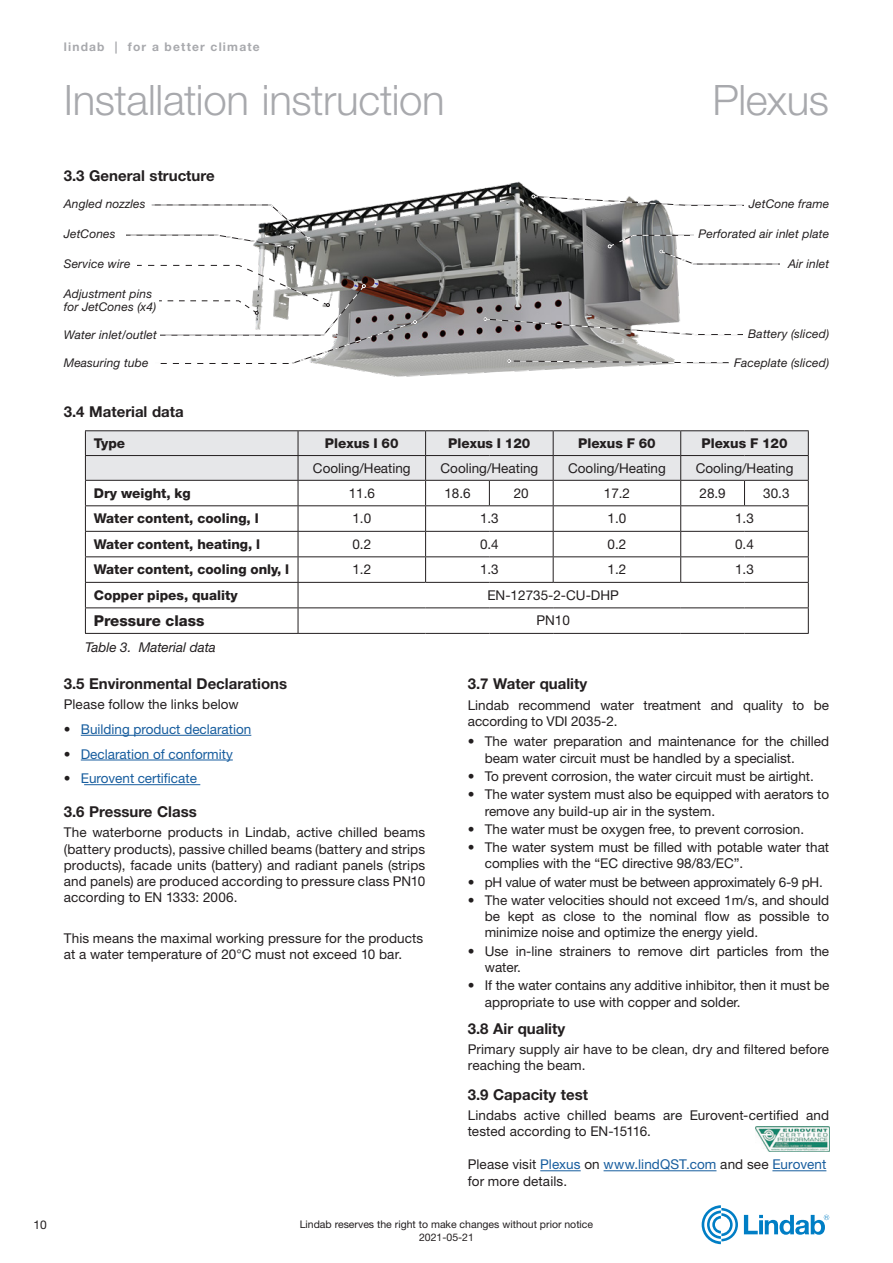
<style>
.page{position:relative;width:893px;height:1263px;background:#fff}
.page>*{position:absolute;margin:0;border:0;box-sizing:border-box;transform-origin:0 0}
.t1{font:300 42px "Helvetica Neue LT Pro";letter-spacing:-.01em;color:#a8a9ad}
.Subheading2-Black{font:700 15px "Helvetica Neue LT Pro";color:#231f20}
.Tabell_text_-_left{font:800 15px "Helvetica Neue LT Pro";color:#231f20}
.Body_left{font:13.5px/16.2px "Helvetica Neue LT Pro";color:#231f20}
.Body_center{font:13.5px "Helvetica Neue LT Pro";color:#231f20}
.Body{font:800 13.5px "Helvetica Neue LT Pro";color:#231f20}
.t2{font:13.5px "Helvetica Neue LT Pro";color:#175d9e}
.Body_left-2{font:13.5px "Helvetica Neue LT Pro";letter-spacing:-.02em;color:#231f20}
.Body_center-2{font:800 13.5px "Helvetica Neue LT Pro";color:#231f20}
.Picture_text{font:italic 13.5px "Helvetica Neue LT Pro";letter-spacing:-.005em;color:#231f20}
.Billedtext{font:italic 12px/13.5px "Helvetica Neue LT Pro";letter-spacing:.01em;color:#231f20}
.t3{font:700 12px "Helvetica Neue LT Pro";letter-spacing:.1em;color:#a8a9ad}
.t4{font:12px "Helvetica Neue LT Pro";color:#231f20}
.t5{font:10.5px/12.6px "Helvetica Neue LT Pro";color:#231f20;text-align:center}
.s1{color:#231f20}
.s2{color:#175d9e}
</style>
<div class="page">
<svg style="left:744px;top:1215px;width:85px;height:20px"></svg>
<svg style="left:702px;top:1205px;width:36px;height:39px"></svg>
<img style="left:258px;top:181px;width:437px;height:196px">
<svg style="left:531px;top:195px;width:213px;height:11px"></svg>
<svg style="left:126px;top:204px;width:185px;height:45px"></svg>
<svg style="left:608px;top:235px;width:172px;height:30px"></svg>
<svg style="left:483px;top:317px;width:260px;height:18px"></svg>
<svg style="left:507px;top:359px;width:222px;height:4px"></svg>
<svg style="left:137px;top:265px;width:280px;height:99px"></svg>
<hr style="left:540px;top:1170px;width:41px;height:1px;background:#175d9e">
<hr style="left:604px;top:1170px;width:112px;height:1px;background:#175d9e">
<hr style="left:772px;top:1170px;width:54px;height:1px;background:#175d9e">
<hr style="left:81px;top:735px;width:170px;height:1px;background:#175d9e">
<hr style="left:81px;top:760px;width:152px;height:1px;background:#175d9e">
<hr style="left:84px;top:784px;width:116px;height:1px;background:#175d9e">
<hr style="left:85px;top:430px;width:213px;height:1px;background:#231f20">
<hr style="left:298px;top:430px;width:128px;height:1px;background:#231f20">
<hr style="left:426px;top:430px;width:63px;height:1px;background:#231f20">
<hr style="left:489px;top:430px;width:64px;height:1px;background:#231f20">
<hr style="left:553px;top:430px;width:128px;height:1px;background:#231f20">
<hr style="left:681px;top:430px;width:63px;height:1px;background:#231f20">
<hr style="left:744px;top:430px;width:65px;height:1px;background:#231f20">
<svg style="left:85px;top:431px;width:724px;height:202px"></svg>
<hr style="left:85px;top:633px;width:213px;height:1px;background:#231f20">
<hr style="left:298px;top:633px;width:128px;height:1px;background:#231f20">
<hr style="left:426px;top:633px;width:63px;height:1px;background:#231f20">
<hr style="left:489px;top:633px;width:64px;height:1px;background:#231f20">
<hr style="left:553px;top:633px;width:128px;height:1px;background:#231f20">
<hr style="left:681px;top:633px;width:63px;height:1px;background:#231f20">
<hr style="left:744px;top:633px;width:65px;height:1px;background:#231f20">
<img style="left:756px;top:1126px;width:73px;height:25px">
<div style="left:694px;top:230px;width:135px;height:19px;background:#fff"></div>
<div style="left:64px;top:358px;width:91px;height:19px;background:#fff"></div>
<div style="left:64px;top:200px;width:87px;height:19px;background:#fff"></div>
<div style="left:64px;top:330px;width:96px;height:17px;background:#fff"></div>
<p class="t3" style="left:64px;top:39px;width:197px">lindab | for a better climate</p>
<h1 class="t1" style="left:64px;top:74px;width:383px">Installation instruction</h1>
<h1 class="t1" style="left:713px;top:74px;width:118px">Plexus</h1>
<p class="t4" style="left:33px;top:1217px;width:15px">10</p>
<p class="Subheading2-Black" style="left:64px;top:166px;width:152px">3.3 General structure</p>
<p class="Billedtext" style="left:64px;top:197px;width:83px">Angled nozzles</p>
<p class="Billedtext" style="left:64px;top:227px;width:53px">JetCones</p>
<p class="Billedtext" style="left:64px;top:257px;width:68px">Service wire</p>
<p class="Billedtext" style="left:64px;top:286px;width:94px">Adjustment pins for JetCones (x4)</p>
<p class="Billedtext" style="left:64px;top:327px;width:95px">Water inlet/outlet</p>
<p class="Billedtext" style="left:64px;top:355px;width:86px">Measuring tube</p>
<p class="Subheading2-Black" style="left:64px;top:402px;width:121px">3.4 Material data</p>
<p class="Billedtext" style="left:749px;top:197px;width:82px">JetCone frame</p>
<p class="Billedtext" style="left:699px;top:227px;width:132px">Perforated air inlet plate</p>
<p class="Billedtext" style="left:788px;top:257px;width:43px">Air inlet</p>
<p class="Billedtext" style="left:748px;top:327px;width:82px">Battery (sliced)</p>
<p class="Billedtext" style="left:734px;top:355px;width:96px">Faceplate (sliced)</p>
<p class="Body" style="left:94px;top:435px;width:33px">Type</p>
<p class="Body_center-2" style="left:325px;top:435px;width:75px">Plexus I 60</p>
<p class="Body_center-2" style="left:448px;top:435px;width:84px">Plexus I 120</p>
<p class="Body_center-2" style="left:578px;top:435px;width:79px">Plexus F 60</p>
<p class="Body_center-2" style="left:701px;top:435px;width:88px">Plexus F 120</p>
<p class="Body_center" style="left:313px;top:460px;width:99px">Cooling/Heating</p>
<p class="Body_center" style="left:440px;top:460px;width:99px">Cooling/Heating</p>
<p class="Body_center" style="left:568px;top:460px;width:99px">Cooling/Heating</p>
<p class="Body_center" style="left:696px;top:460px;width:99px">Cooling/Heating</p>
<p class="Body" style="left:94px;top:485px;width:98px">Dry weight, kg</p>
<p class="Body_center" style="left:349px;top:485px;width:28px">11.6</p>
<p class="Body_center" style="left:444px;top:485px;width:28px">18.6</p>
<p class="Body_center" style="left:514px;top:485px;width:17px">20</p>
<p class="Body_center" style="left:604px;top:485px;width:28px">17.2</p>
<p class="Body_center" style="left:699px;top:485px;width:28px">28.9</p>
<p class="Body_center" style="left:763px;top:485px;width:28px">30.3</p>
<p class="Body" style="left:94px;top:511px;width:166px">Water content, cooling, l</p>
<p class="Body_center" style="left:352px;top:510px;width:20px">1.0</p>
<p class="Body_center" style="left:480px;top:510px;width:20px">1.3</p>
<p class="Body_center" style="left:608px;top:510px;width:20px">1.0</p>
<p class="Body_center" style="left:735px;top:510px;width:20px">1.3</p>
<p class="Body" style="left:94px;top:536px;width:168px">Water content, heating, l</p>
<p class="Body_center" style="left:352px;top:536px;width:20px">0.2</p>
<p class="Body_center" style="left:480px;top:536px;width:20px">0.4</p>
<p class="Body_center" style="left:608px;top:536px;width:20px">0.2</p>
<p class="Body_center" style="left:735px;top:536px;width:20px">0.4</p>
<p class="Body" style="left:94px;top:562px;width:197px">Water content, cooling only, l</p>
<p class="Body_center" style="left:352px;top:561px;width:20px">1.2</p>
<p class="Body_center" style="left:480px;top:561px;width:20px">1.3</p>
<p class="Body_center" style="left:608px;top:561px;width:20px">1.2</p>
<p class="Body_center" style="left:735px;top:561px;width:20px">1.3</p>
<p class="Body" style="left:94px;top:587px;width:145px">Copper pipes, quality</p>
<p class="Body_center" style="left:487px;top:587px;width:133px">EN-12735-2-CU-DHP</p>
<p class="Tabell_text_-_left" style="left:94px;top:612px;width:112px">Pressure class</p>
<p class="Body_center" style="left:536px;top:612px;width:35px">PN10</p>
<p class="Picture_text" style="left:85px;top:639px;width:132px">Table 3. Material data</p>
<p class="Subheading2-Black" style="left:64px;top:674px;width:225px">3.5 Environmental Declarations</p>
<p class="Body_left" style="left:64px;top:696px;width:176px">Please follow the links below</p>
<p class="t2" style="left:64px;top:721px;width:189px"><span class="s1">•</span> Building product declaration</p>
<p class="t2" style="left:64px;top:745px;width:171px"><span class="s1">•</span> Declaration of conformity</p>
<p class="t2" style="left:64px;top:770px;width:135px"><span class="s1">•</span> Eurovent certificate</p>
<p class="Subheading2-Black" style="left:64px;top:802px;width:135px">3.6 Pressure Class</p>
<p class="Body_left" style="left:64px;top:824px;width:363px;text-align:justify">The waterborne products in Lindab, active chilled beams (battery products), passive chilled beams (battery and strips products), facade units (battery) and radiant panels (strips and panels) are produced according to pressure class PN10 according to EN 1333: 2006.</p>
<p class="Body_left" style="left:64px;top:930px;width:361px">This means the maximal working pressure for the products at a water temperature of 20°C must not exceed 10 bar.</p>
<p class="Subheading2-Black" style="left:468px;top:674px;width:121px">3.7 Water quality</p>
<p class="Body_left" style="left:468px;top:696px;width:363px">Lindab recommend water treatment and quality to be according to VDI 2035-2.</p>
<p class="Body_left" style="left:485px;top:733px;width:346px;text-indent:-17px">• The water preparation and maintenance for the chilled beam water circuit must be handled by a specialist.</p>
<p class="Body_left" style="left:468px;top:768px;width:348px">• To prevent corrosion, the water circuit must be airtight.</p>
<p class="Body_left" style="left:485px;top:786px;width:346px;text-indent:-17px">• The water system must also be equipped with aerators to remove any build-up air in the system.</p>
<p class="Body_left" style="left:468px;top:821px;width:338px">• The water must be oxygen free, to prevent corrosion.</p>
<p class="Body_left" style="left:485px;top:839px;width:346px;text-indent:-17px">• The water system must be filled with potable water that complies with the “EC directive 98/83/EC”.</p>
<p class="Body_left-2" style="left:468px;top:873px;width:356px">• pH value of water must be between approximately 6-9 pH.</p>
<p class="Body_left" style="left:485px;top:892px;width:346px;text-align:justify;text-indent:-17px">• The water velocities should not exceed 1m/s, and should be kept as close to the nominal flow as possible to minimize noise and optimize the energy yield.</p>
<p class="Body_left" style="left:485px;top:942px;width:346px;text-indent:-17px">• Use in-line strainers to remove dirt particles from the water.</p>
<p class="Body_left" style="left:485px;top:977px;width:346px;text-indent:-17px">• If the water contains any additive inhibitor, then it must be appropriate to use with copper and solder.</p>
<p class="Subheading2-Black" style="left:468px;top:1019px;width:99px">3.8 Air quality</p>
<p class="Body_left" style="left:468px;top:1041px;width:363px">Primary supply air have to be clean, dry and filtered before reaching the beam.</p>
<p class="Subheading2-Black" style="left:468px;top:1085px;width:122px">3.9 Capacity test</p>
<p class="Body_left" style="left:468px;top:1107px;width:363px">Lindabs active chilled beams are Eurovent-certified and tested according to EN-15116.</p>
<p class="Body_left" style="left:468px;top:1156px;width:360px">Please visit <span class="s2">Plexus</span> on <span class="s2">www.lindQST.com</span> and see <span class="s2">Eurovent </span>for more details.</p>
<p class="t5" style="left:300px;top:1218px;width:295px">Lindab reserves the right to make changes without prior notice<br>2021-05-21</p>
</div>
